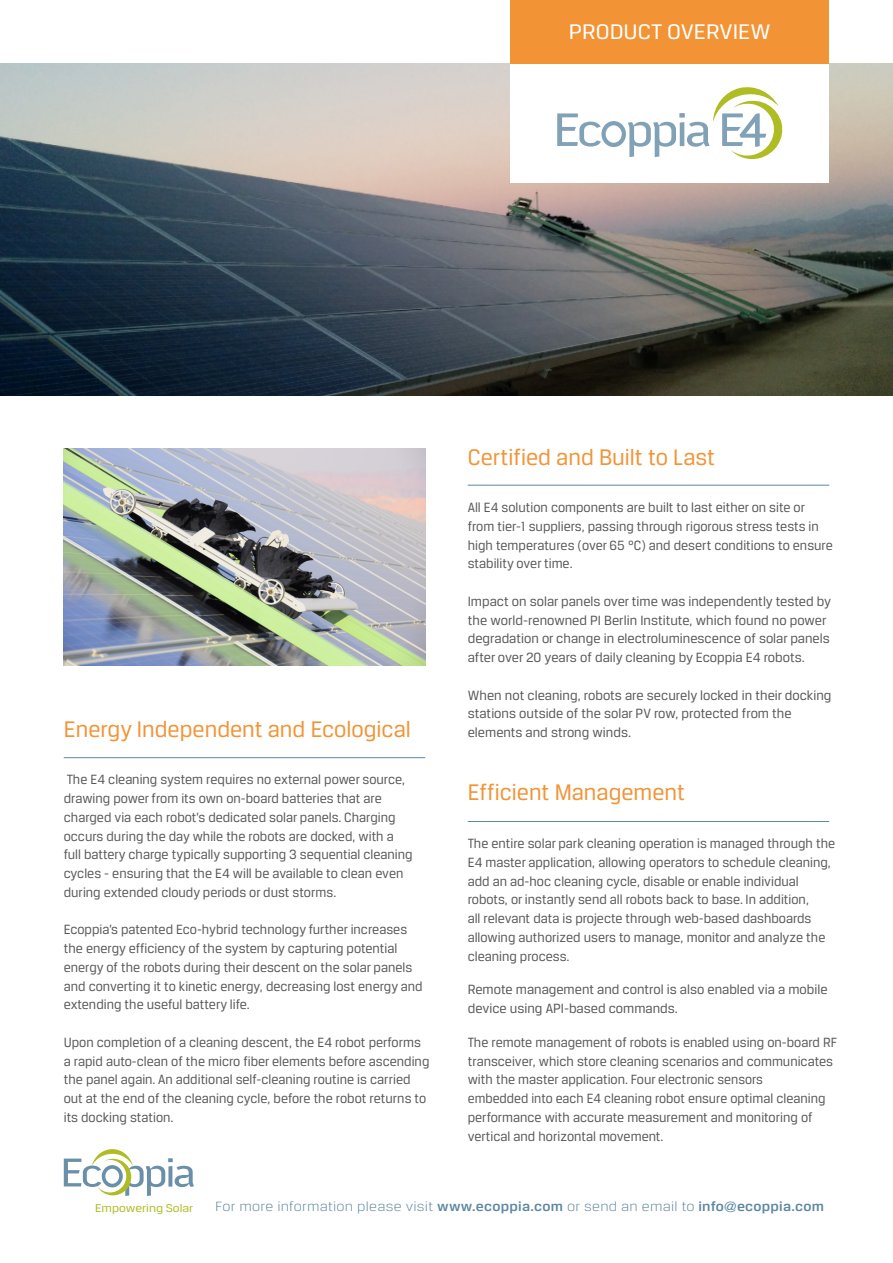
<style>
.page{position:relative;width:893px;height:1263px;background:#fff}
.page>*{position:absolute;margin:0;border:0;box-sizing:border-box;transform-origin:0 0}
.t1{font:24px "Breuer Text";color:#f29436}
.t2{font:22.5px "Breuer Text";color:#fff;scale:1.1 1}
.t3{font:14.25px/18.8px "Breuer Text";color:#58595b}
.t4{font:300 14.25px "Breuer Text";letter-spacing:.015em;color:#5d87a1;scale:1.1 1}
.t5{font:12px "Breuer Text";color:#afbc22;scale:1.11 1}
.s1{font-weight:500}
.s2{font-family:"Helvetica"}
</style>
<div class="page">
<img style="left:0;top:64px;width:893px;height:331px">
<div style="left:510px;top:64px;width:319px;height:119px;background:#fff"></div>
<div style="left:510px;top:0;width:319px;height:64px;background:#f29436"></div>
<svg style="left:557px;top:87px;width:226px;height:72px"></svg>
<hr style="left:64px;top:757px;width:361px;height:1px;background:#5d87a1">
<hr style="left:468px;top:485px;width:361px;height:1px;background:#5d87a1">
<hr style="left:468px;top:821px;width:361px;height:1px;background:#5d87a1">
<svg style="left:64px;top:1149px;width:130px;height:47px"></svg>
<img style="left:64px;top:449px;width:361px;height:216px">
<h2 class="t2" style="left:569px;top:20px;width:185px">PRODUCT OVERVIEW</h2>
<h1 class="t1" style="left:64px;top:716px;width:348px">Energy Independent and Ecological</h1>
<p class="t3" style="left:64px;top:770px;width:350px">The E4 cleaning system requires no external power source, drawing power from its own on-board batteries that are charged via each robot’s dedicated solar panels. Charging occurs during the day while the robots are docked, with a full battery charge typically supporting 3 sequential cleaning cycles - ensuring that the E4 will be available to clean even during extended cloudy periods or dust storms.</p>
<p class="t3" style="left:64px;top:920px;width:360px">Ecoppia’s patented Eco-hybrid technology further increases the energy efficiency of the system by capturing potential energy of the robots during their descent on the solar panels and converting it to kinetic energy, decreasing lost energy and extending the useful battery life.</p>
<p class="t3" style="left:64px;top:1033px;width:367px">Upon completion of a cleaning descent, the E4 robot performs a rapid auto-clean of the micro fiber elements before ascending the panel again. An additional self-cleaning routine is carried out at the end of the cleaning cycle, before the robot returns to its docking station.</p>
<h1 class="t1" style="left:468px;top:444px;width:249px">Certified and Built to Last</h1>
<p class="t3" style="left:468px;top:498px;width:367px">All E4 solution components are built to last either on site or from tier-1 suppliers, passing through rigorous stress tests in high temperatures (over 65 °C) and desert conditions to ensure stability over time.</p>
<p class="t3" style="left:468px;top:592px;width:365px">Impact on solar panels over time was independently tested by the world-renowned PI Berlin Institute, which found no power degradation or change in electroluminescence of solar panels after over 20 years of daily cleaning by Ecoppia E4 robots.</p>
<p class="t3" style="left:468px;top:685px;width:365px">When not cleaning, robots are securely locked in their docking stations outside of the solar PV row, protected from the elements and strong winds.</p>
<h1 class="t1" style="left:468px;top:780px;width:219px">Efficient Management</h1>
<p class="t3" style="left:468px;top:834px;width:369px">The entire solar park cleaning operation is managed through the E4 master application, allowing operators to schedule cleaning, add an ad-hoc cleaning cycle, disable or enable individual robots, or instantly send all robots back to base. In addition,<br>all relevant data is projecte through web-based dashboards allowing authorized users to manage, monitor and analyze the cleaning process.</p>
<p class="t3" style="left:468px;top:980px;width:361px">Remote management and control is also enabled via a mobile device using API-based commands.</p>
<p class="t3" style="left:468px;top:1032px;width:371px">The remote management of robots is enabled using on-board RF transceiver, which store cleaning scenarios and communicates with the master application. Four electronic sensors<br>embedded into each E4 cleaning robot ensure optimal cleaning performance with accurate measurement and monitoring of vertical and horizontal movement.</p>
<p class="t5" style="left:95px;top:1202px;width:90px">Empowering Solar</p>
<p class="t4" style="left:215px;top:1199px;width:555px">For more information please visit <span class="s1">www.ecoppia.com</span> or send an email to <span class="s1">info</span><span class="s2">@</span><span class="s1">ecoppia.com</span></p>
</div>
